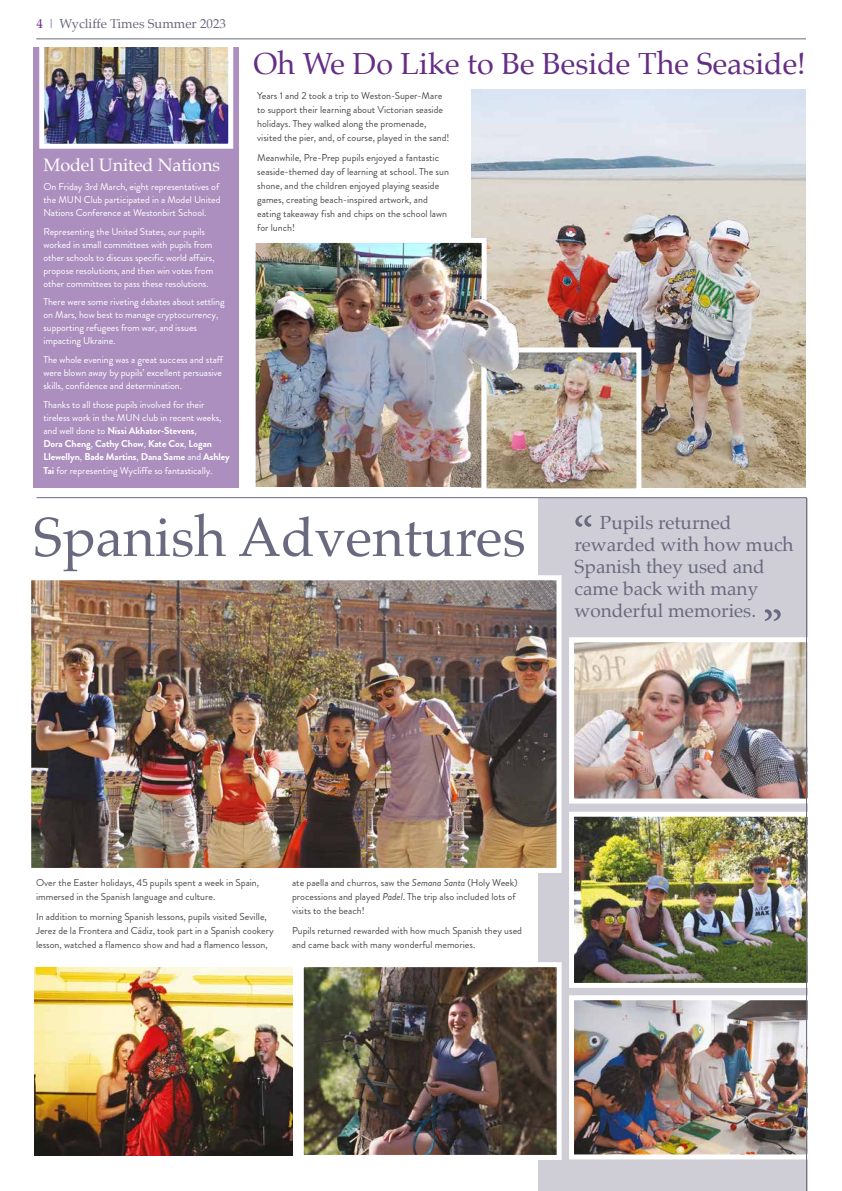
<style>
.page{position:relative;width:842px;height:1191px;background:#fff}
.page>*{position:absolute;margin:0;border:0;box-sizing:border-box;transform-origin:0 0}
.t1{font:55.1px "Palatino";color:#69697f}
.t2{font:30.5px "Palatino";color:#652e84}
.t3{font:19px/22px "Palatino";color:#69697f}
.t4{font:18px "Palatino";letter-spacing:-.005em;color:#fff}
.t5{font:13px "Palatino";color:#69697f}
.t6{font:10px/14px "Brandon Grotesque";color:#4a4a49}
.t7{font:10px/13px "Brandon Grotesque";letter-spacing:-.005em;color:#fff}
.s1{color:#652e84}
.s2{font-family:"Brandon Grotesque";color:#ac8fbf}
.s3{font-weight:700}
.s4{font-style:italic}
</style>
<div class="page">
<hr style="left:36px;top:38px;width:770px;height:1px;background:#69697f">
<img style="left:471px;top:90px;width:335px;height:397px">
<img style="left:257px;top:244px;width:224px;height:242px">
<div style="left:251px;top:238px;width:236px;height:255px;border:5px solid #fff"></div>
<img style="left:488px;top:353px;width:147px;height:134px">
<div style="left:482px;top:347px;width:159px;height:146px;border:5px solid #fff"></div>
<div style="left:538px;top:498px;width:269px;height:693px;background:#cfcdd6"></div>
<hr style="left:37px;top:497px;width:769px;height:1px;background:#69697f">
<img style="left:32px;top:581px;width:523px;height:286px">
<div style="left:26px;top:575px;width:535px;height:298px;border:5px solid #fff"></div>
<img style="left:575px;top:643px;width:231px;height:154px">
<div style="left:569px;top:637px;width:243px;height:166px;border:5px solid #fff"></div>
<img style="left:575px;top:817px;width:231px;height:165px">
<div style="left:569px;top:811px;width:243px;height:177px;border:5px solid #fff"></div>
<img style="left:575px;top:1001px;width:231px;height:152px">
<div style="left:569px;top:995px;width:243px;height:164px;border:5px solid #fff"></div>
<svg style="left:575px;top:515px;width:16px;height:12px"></svg>
<svg style="left:765px;top:609px;width:16px;height:12px"></svg>
<hr style="left:806px;top:497px;width:1px;height:694px;background:#69697f">
<img style="left:35px;top:967px;width:258px;height:188px">
<img style="left:305px;top:968px;width:251px;height:186px">
<div style="left:299px;top:962px;width:263px;height:198px;border:5px solid #fff"></div>
<div style="left:33px;top:47px;width:206px;height:440px;background:#ac8fbf"></div>
<img style="left:45px;top:48px;width:182px;height:95px">
<div style="left:39px;top:42px;width:194px;height:107px;border:5px solid #fff"></div>
<img style="left:369px;top:250px;width:163px;height:236px">
<h3 class="t5" style="left:37px;top:12px;width:191px"><span class="s1">4</span> <span class="s2">I</span> Wycliffe Times Summer 2023</h3>
<h3 class="t4" style="left:43px;top:150px;width:178px">Model United Nations</h3>
<p class="t7" style="left:43px;top:180px;width:179px">On Friday 3rd March, eight representatives of the MUN Club participated in a Model United<br>Nations Conference at Westonbirt School.</p>
<p class="t7" style="left:43px;top:225px;width:173px">Representing the United States, our pupils worked in small committees with pupils from other schools to discuss specific world affairs, propose resolutions, and then win votes from other committees to pass these resolutions.</p>
<p class="t7" style="left:43px;top:295px;width:183px">There were some riveting debates about settling on Mars, how best to manage cryptocurrency, supporting refugees from war, and issues impacting Ukraine.</p>
<p class="t7" style="left:43px;top:353px;width:181px;text-align:justify">The whole evening was a great success and staff were blown away by pupils’ excellent persuasive skills, confidence and determination.</p>
<p class="t7" style="left:43px;top:398px;width:188px">Thanks to all those pupils involved for their tireless work in the MUN club in recent weeks, and well done to <span class="s3">Nissi Akhator-Stevens</span>,<br><span class="s3">Dora Cheng</span>, <span class="s3">Cathy Chow</span>, <span class="s3">Kate Cox</span>, <span class="s3">Logan Llewellyn</span>, <span class="s3">Bade Martins</span>, <span class="s3">Dana Same</span> and <span class="s3">Ashley</span></p>
<p class="t7" style="left:43px;top:464px;width:171px"><span class="s3">Tai</span> for representing Wycliffe so fantastically.</p>
<h2 class="t2" style="left:254px;top:38px;width:554px">Oh We Do Like to Be Beside The Seaside!</h2>
<p class="t6" style="left:257px;top:89px;width:194px">Years 1 and 2 took a trip to Weston-Super-Mare to support their learning about Victorian seaside holidays. They walked along the promenade, visited the pier, and, of course, played in the sand!</p>
<p class="t6" style="left:257px;top:151px;width:193px">Meanwhile, Pre-Prep pupils enjoyed a fantastic seaside-themed day of learning at school. The sun shone, and the children enjoyed playing seaside games, creating beach-inspired artwork, and eating takeaway fish and chips on the school lawn for lunch!</p>
<h1 class="t1" style="left:33px;top:491px;width:494px">Spanish Adventures</h1>
<h3 class="t3" style="left:575px;top:511px;width:220px;text-indent:25px">Pupils returned rewarded with how much<br>Spanish they used and came back with many wonderful memories.</h3>
<p class="t6" style="left:36px;top:875px;width:225px">Over the Easter holidays, 45 pupils spent a week in Spain, immersed in the Spanish language and culture.</p>
<p class="t6" style="left:36px;top:909px;width:239px">In addition to morning Spanish lessons, pupils visited Seville,<br>Jerez de la Frontera and Cádiz, took part in a Spanish cookery lesson, watched a flamenco show and had a flamenco lesson,</p>
<p class="t6" style="left:292px;top:875px;width:227px">ate paella and churros, saw the <span class="s4">Semana Santa</span> (Holy Week) processions and played <span class="s4">Padel</span>. The trip also included lots of visits to the beach!</p>
<p class="t6" style="left:292px;top:923px;width:231px">Pupils returned rewarded with how much Spanish they used and came back with many wonderful memories.</p>
</div>
